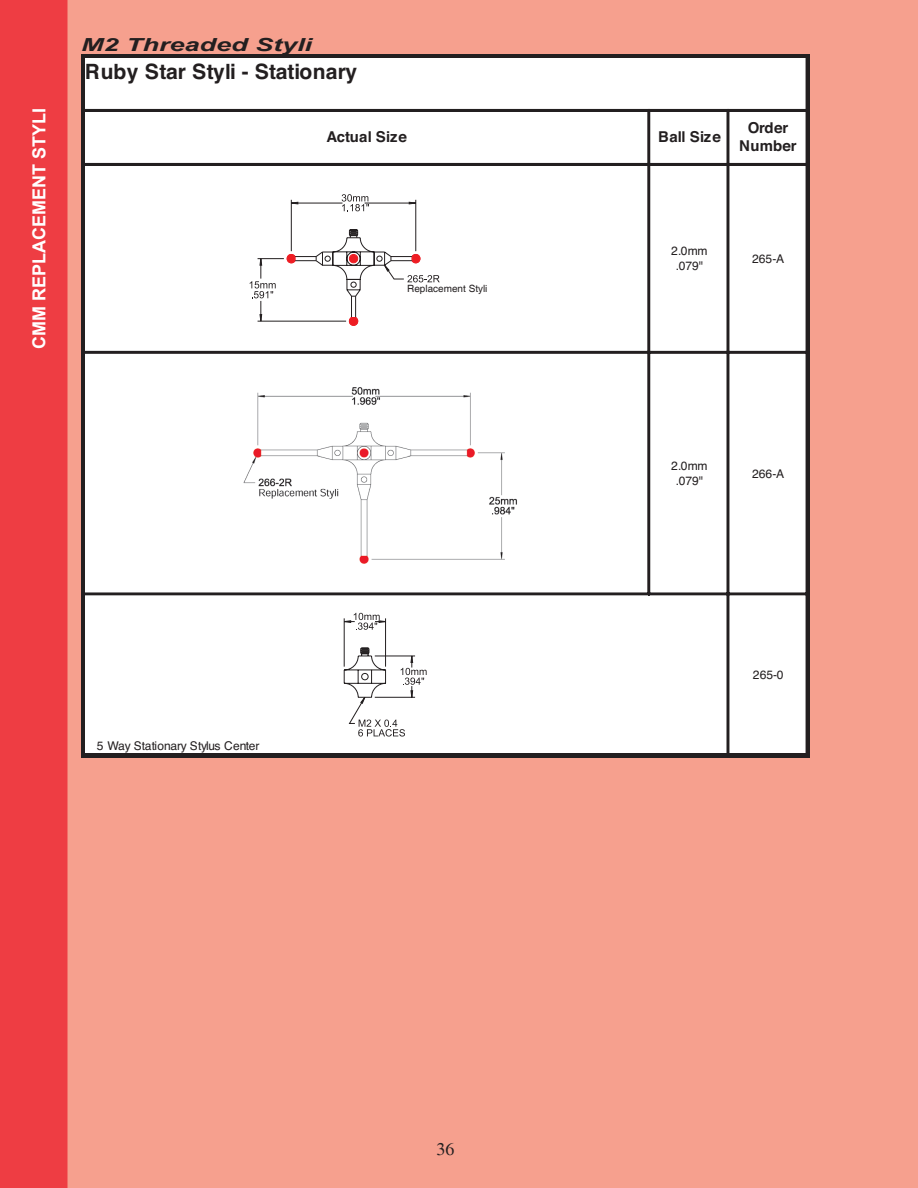
<style>
.page{position:relative;width:918px;height:1188px;background:#fff}
.page>*{position:absolute;margin:0;border:0;box-sizing:border-box;transform-origin:0 0}
.t1{font:700 21px "Helvetica";letter-spacing:.005em;color:#231f20}
.t2{font:700 18px "Arial";color:#fff}
.t3{font:italic 700 18px "Arial";color:#231f20;scale:1.5 1}
.t4{font:18px "Times";color:#231f20}
.t5{font:700 15px/18px "Helvetica";letter-spacing:.01em;color:#231f20;text-align:center}
.t6{font:12px/14.4px "Helvetica";letter-spacing:-.005em;color:#231f20;text-align:center}
.t7{font:10.05px "Helvetica";color:#231f20}
</style>
<div class="page">
<div style="left:68px;top:0;width:849px;height:1188px;background:#f6a08e"></div>
<div style="left:0;top:0;width:68px;height:1188px;background:#ee3d43"></div>
<svg style="left:917px;top:0;width:1px;height:1188px"></svg>
<svg style="left:81px;top:54px;width:728px;height:703px"></svg>
<svg style="left:342px;top:194px;width:27px;height:17px"></svg>
<hr style="left:291px;top:200px;width:1px;height:51px;background:#231f20">
<hr style="left:416px;top:200px;width:1px;height:51px;background:#231f20">
<hr style="left:291px;top:203px;width:51px;height:1px;background:#231f20">
<hr style="left:365px;top:203px;width:51px;height:1px;background:#231f20">
<svg style="left:250px;top:229px;width:190px;height:97px"></svg>
<img style="left:241px;top:386px;width:276px;height:180px">
<hr style="left:344px;top:618px;width:1px;height:49px;background:#231f20">
<hr style="left:385px;top:618px;width:1px;height:49px;background:#231f20">
<svg style="left:344px;top:613px;width:42px;height:17px"></svg>
<svg style="left:344px;top:647px;width:83px;height:90px"></svg>
<h2 class="t2" style="left:27px;top:349px;width:243px;rotate:-90deg">CMM REPLACEMENT STYLI</h2>
<h2 class="t3" style="left:81px;top:33px;width:156px">M2 Threaded Styli</h2>
<p class="t1" style="left:85px;top:52px;width:274px">Ruby Star Styli - Stationary</p>
<p class="t5" style="left:326px;top:127px;width:82px">Actual Size</p>
<p class="t5" style="left:658px;top:127px;width:64px">Ball Size</p>
<p class="t5" style="left:739px;top:118px;width:59px">Order<br>Number</p>
<p class="t7" style="left:407px;top:283px;width:82px">Replacement Styli</p>
<p class="t6" style="left:671px;top:244px;width:38px">2.0mm .079"</p>
<p class="t6" style="left:752px;top:251px;width:33px">265-A</p>
<p class="t6" style="left:671px;top:459px;width:38px">2.0mm .079"</p>
<p class="t6" style="left:752px;top:466px;width:33px">266-A</p>
<p class="t6" style="left:97px;top:738px;width:164px">5 Way Stationary Stylus Center</p>
<p class="t6" style="left:753px;top:667px;width:32px">265-0</p>
<h2 class="t4" style="left:436px;top:1139px;width:19px">36</h2>
</div>
